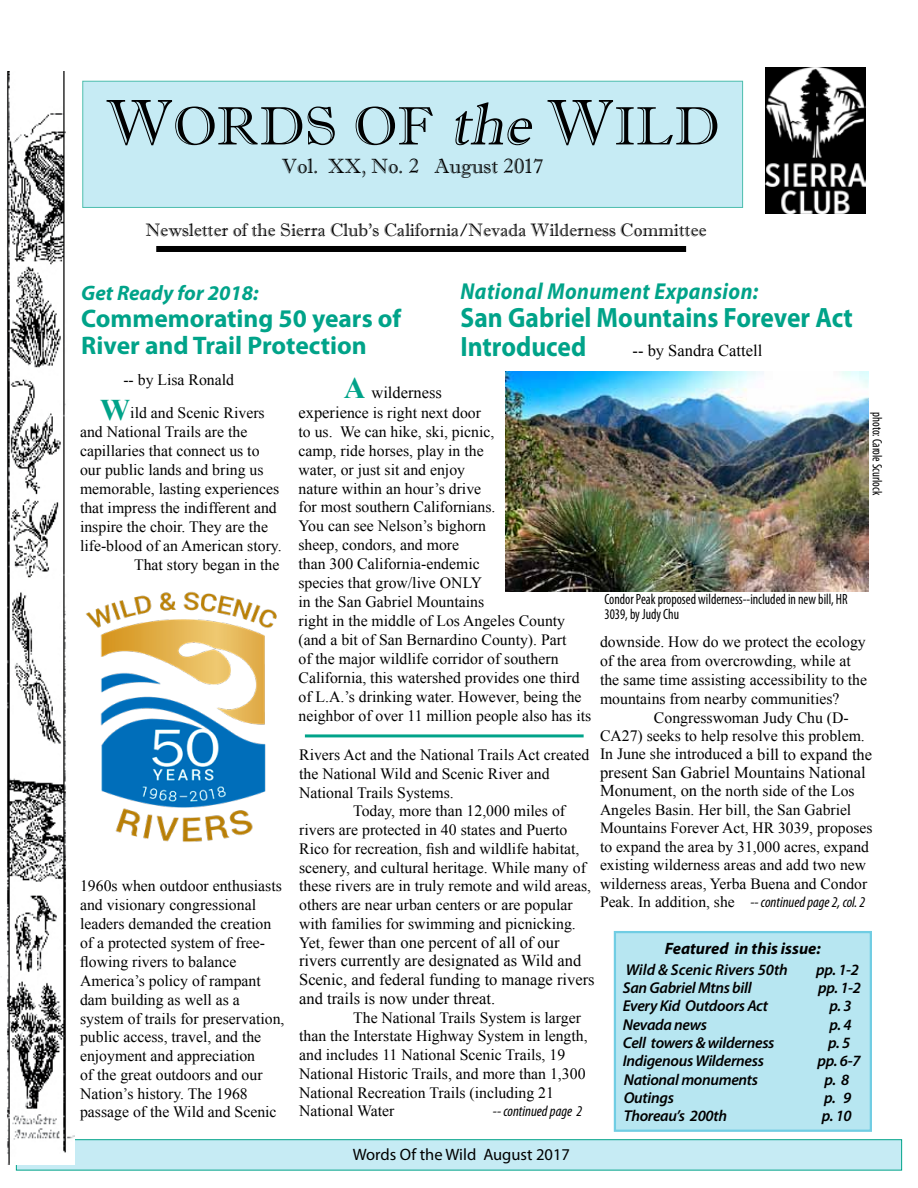
<style>
.page{position:relative;width:918px;height:1188px;background:#fff}
.page>*{position:absolute;margin:0;border:0;box-sizing:border-box;transform-origin:0 0}
.t1{font:54px "Imprint MT Shadow";color:#000}
.t2{font:700 28.05px/28.5px "Myriad Pro";color:#00a389;scale:.91 1}
.t3{font:700 25.5px/27px "Myriad Pro";color:#00a389}
.t4{font:italic 700 23.1px "Myriad Pro";letter-spacing:.02em;color:#00a389;scale:.91 1}
.t5{font:italic 700 21px "Myriad Pro";color:#00a389}
.t6{font:20.7px "Imprint MT Shadow";color:#000}
.t7{font:18px "Imprint MT Shadow";color:#000}
.t8{font:16.5px/18.8px "Times New Roman";color:#000}
.t9{font:16.5px "Myriad Pro";color:#000}
.t10{font:italic 700 16.5px "Myriad Pro";color:#000}
.t11{font:15.75px/18.9px "Times New Roman";color:#000}
.t12{font:italic 600 15.75px "Myriad Pro";letter-spacing:-.02em;color:#000}
.t13{font:italic 600 15.75px "Myriad Pro";color:#000}
.t14{font:15.6px/18.5px "Times New Roman";color:#000}
.t15{font:italic condensed 15px "Myriad Pro";color:#000}
.t16{font:condensed 14.85px/15px "Myriad Pro";color:#000;scale:.91 1}
.t17{font:condensed 13.5px "Myriad Pro";color:#000;scale:.91 1}
.s1{font-size:64.5px}
.s2{font-style:italic;font-size:60px}
.s3{font-weight:700;font-size:30px;color:#00a389}
.s4{font-size:16.5px}
.s5{font-family:"Times New Roman";font-style:normal;font-stretch:normal;font-size:15.6px}
.s6{font-size:15.75px}
</style>
<div class="page">
<div style="left:16px;top:1140px;width:886px;height:30px;background:#c6ebf4"></div>
<img style="left:766px;top:68px;width:100px;height:146px">
<div style="left:156px;top:246px;width:530px;height:6px;border:3px solid #000"></div>
<img style="left:1px;top:72px;width:74px;height:1093px">
<div style="left:83px;top:81px;width:660px;height:126px;background:#c6ebf4"></div>
<div style="left:83px;top:81px;width:660px;height:126px;border:1px solid #4dbead"></div>
<div style="left:615px;top:932px;width:256px;height:199px;background:#b7e6f1"></div>
<div style="left:614px;top:931px;width:258px;height:201px;border:2px solid #70cde3"></div>
<img style="left:86px;top:591px;width:191px;height:251px">
<img style="left:505px;top:372px;width:363px;height:220px">
<hr style="left:305px;top:734px;width:279px;height:3px;background:#00a389">
<h1 class="t1" style="left:106px;top:94px;width:615px"><span class="s1">W</span>ORDS OF <span class="s2">the</span> <span class="s1">W</span>ILD</h1>
<h3 class="t6" style="left:282px;top:154px;width:263px">Vol. XX, No. 2 August 2017</h3>
<p class="t7" style="left:146px;top:220px;width:562px">Newsletter of the Sierra Club’s California/Nevada Wilderness Committee</p>
<h3 class="t5" style="left:81px;top:280px;width:179px">Get Ready for 2018:</h3>
<h3 class="t3" style="left:81px;top:304px;width:322px">Commemorating 50 years of<br>River and Trail Protection</h3>
<h3 class="t4" style="left:460px;top:276px;width:329px">National Monument Expansion:</h3>
<h2 class="t2" style="left:460px;top:303px;width:433px">San Gabriel Mountains Forever Act<br>Introduced</h2>
<p class="t8" style="left:633px;top:341px;width:131px">-- by Sandra Cattell</p>
<p class="t11" style="left:100px;top:363px;width:166px;line-height:33px;text-align:center">-- by Lisa Ronald<br><span class="s3">W</span>ild and Scenic Rivers</p>
<p class="t11" style="left:80px;top:422px;width:169px">and National Trails are the</p>
<p class="t11" style="left:80px;top:441px;width:181px">capillaries that connect us to</p>
<p class="t11" style="left:80px;top:460px;width:185px">our public lands and bring us</p>
<p class="t11" style="left:80px;top:479px;width:201px">memorable, lasting experiences</p>
<p class="t11" style="left:80px;top:498px;width:198px">that impress the indifferent and</p>
<p class="t11" style="left:80px;top:517px;width:189px">inspire the choir. They are the</p>
<p class="t11" style="left:80px;top:536px;width:203px">life-blood of an American story.</p>
<p class="t11" style="left:134px;top:555px;width:147px">That story began in the</p>
<p class="t11" style="left:80px;top:877px;width:206px">1960s when outdoor enthusiasts and visionary congressional leaders demanded the creation of a protected system of free&shy;flowing rivers to balance<br>America’s policy of rampant dam building as well as a system of trails for preservation, public access, travel, and the enjoyment and appreciation<br>of the great outdoors and our<br>Nation’s history. The 1968 passage of the Wild and Scenic</p>
<p class="t8" style="left:344px;top:383px;width:100px"><span class="s3">A</span> wilderness</p>
<p class="t11" style="left:298px;top:403px;width:294px"><span class="s4">experie</span>nce is right next door<br>to us. We can hike, ski, picnic,<br>camp, ride horses, play in the<br>water, or just sit and enjoy<br>nature within an hour’s drive<br>for most southern Californians.<br>You can see Nelson’s bighorn<br>sheep, condors, and more<br>than 300 California-endemic<br>species that grow/live ONLY<br>in the San Gabriel Mountains<br>right in the middle of Los Angeles County (and a bit of San Bernardino County). Part<br>of the major wildlife corridor of southern California, this watershed provides one third of L.A.’s drinking water. However, being the neighbor of over 11 million people also has its</p>
<p class="t17" style="left:886px;top:412px;width:93px;rotate:90deg">photo: Carole Scurlock</p>
<p class="t16" style="left:604px;top:592px;width:269px">Condor Peak proposed wilderness--included in new bill, HR<br>3039, by Judy Chu</p>
<p class="t11" style="left:600px;top:632px;width:269px">downside. How do we protect the ecology of the area from overcrowding, while at the same time assisting accessibility to the mountains from nearby communities?</p>
<p class="t11" style="left:600px;top:708px;width:274px;line-height:18.5px;text-indent:54px">Congresswoman Judy Chu (D-<br>CA27) seeks to help resolve this problem.<br>In June she introduced a <span class="s4">bill to expand the</span></p>
<p class="t8" style="left:600px;top:763px;width:267px">present San Gabriel Mountains National</p>
<p class="t14" style="left:600px;top:782px;width:274px"><span class="s4">Monument, on the</span> north side of the Los Angeles Basin. Her bill, the San Gabriel Mountains Forever Act, HR 3039, proposes to expand the area by 31,000 acres, expand existing wilderness areas and add two new wilderness areas, Yerba Buena and Condor</p>
<p class="t15" style="left:600px;top:893px;width:267px"><span class="s5">Peak. In addition, she</span> -- continued page 2, col. 2</p>
<p class="t11" style="left:299px;top:745px;width:292px">Rivers Act and the National Trails Act created</p>
<p class="t11" style="left:299px;top:764px;width:252px">the National Wild and Scenic River and</p>
<p class="t11" style="left:299px;top:783px;width:156px">National Trails Systems.</p>
<p class="t11" style="left:353px;top:801px;width:213px">Today, more than 12,000 miles of</p>
<p class="t11" style="left:299px;top:820px;width:270px">rivers are protected in 40 states and Puerto</p>
<p class="t11" style="left:299px;top:839px;width:282px">Rico for recreation, fish and wildlife habitat,</p>
<p class="t11" style="left:299px;top:858px;width:288px">scenery, and cultural heritage. While many of</p>
<p class="t11" style="left:299px;top:876px;width:294px">these rivers are in truly remote and wild areas,</p>
<p class="t11" style="left:299px;top:895px;width:275px">others are near urban centers or are popular</p>
<p class="t11" style="left:299px;top:914px;width:278px">with families for swimming and picnicking.</p>
<p class="t8" style="left:299px;top:932px;width:297px"><span class="s6">Yet, fewer</span> than one percent of all of our rivers currently are designated as Wild and Scenic, and federal funding to manage rivers and trails is now under threat.</p>
<p class="t11" style="left:299px;top:1008px;width:290px;text-indent:54px">The National Trails System is larger than the Interstate Highway System in length, and includes 11 National Scenic Trails, 19<br>National Historic Trails, and more than 1,300<br>National Recreation Trails (including 21<br>National Water</p>
<p class="t10" style="left:665px;top:938px;width:158px">Featured in this issue:</p>
<p class="t13" style="left:626px;top:960px;width:164px">Wild &amp; Scenic Rivers 50th</p>
<p class="t12" style="left:816px;top:960px;width:44px">pp. 1-2</p>
<p class="t12" style="left:623px;top:978px;width:130px">San Gabriel Mtns bill</p>
<p class="t12" style="left:818px;top:978px;width:44px">pp. 1-2</p>
<p class="t12" style="left:623px;top:996px;width:147px">Every Kid Outdoors Act</p>
<p class="t12" style="left:829px;top:996px;width:24px">p. 3</p>
<p class="t12" style="left:623px;top:1014px;width:86px">Nevada news</p>
<p class="t12" style="left:829px;top:1014px;width:24px">p. 4</p>
<p class="t12" style="left:623px;top:1033px;width:153px">Cell towers &amp; wilderness</p>
<p class="t12" style="left:828px;top:1033px;width:24px">p. 5</p>
<p class="t12" style="left:623px;top:1051px;width:143px">Indigenous Wilderness</p>
<p class="t12" style="left:818px;top:1051px;width:44px">pp. 6-7</p>
<p class="t12" style="left:624px;top:1069px;width:136px">National monuments</p>
<p class="t12" style="left:825px;top:1069px;width:26px">p. 8</p>
<p class="t12" style="left:624px;top:1088px;width:52px">Outings</p>
<p class="t12" style="left:824px;top:1088px;width:29px">p. 9</p>
<p class="t12" style="left:624px;top:1106px;width:105px">Thoreau’s 200th</p>
<p class="t12" style="left:822px;top:1106px;width:32px">p. 10</p>
<p class="t15" style="left:493px;top:1102px;width:91px">-- continued page 2</p>
<p class="t9" style="left:353px;top:1144px;width:219px">Words Of the Wild August 2017</p>
</div>
